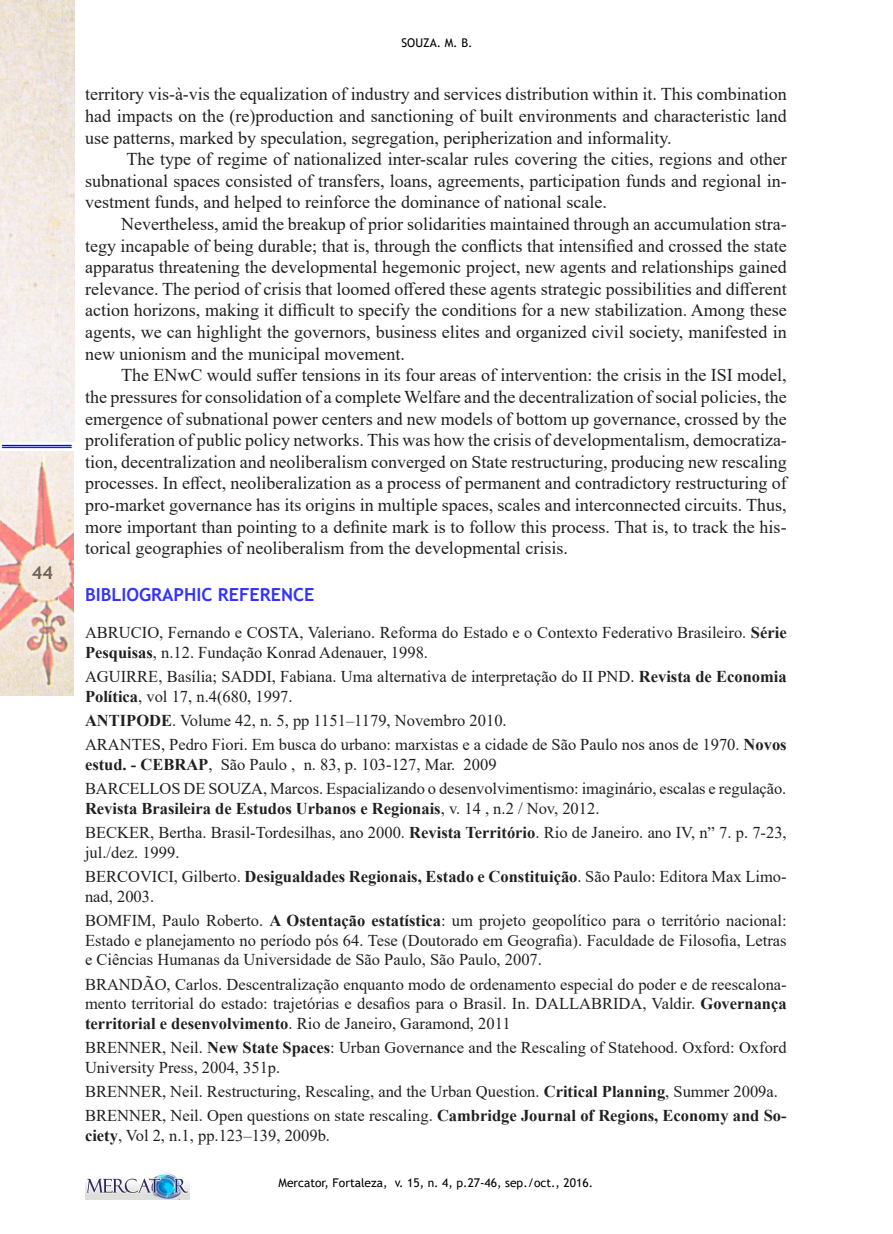
<style>
.page{position:relative;width:893px;height:1234px;background:#fff}
.page>*{position:absolute;margin:0;border:0;box-sizing:border-box;transform-origin:0 0}
.t1{font:18px/21.6px "Times New Roman";color:#231f20;text-align:justify}
.SUBTÍTULO_1{font:700 18px "Trebuchet MS";color:#33f}
.t2{font:700 18px "Trebuchet MS";color:#000}
.BIBLIOGRAFIA{font:16.5px/19.8px "Times New Roman";color:#231f20}
.t3{font:12px "Trebuchet MS";color:#000}
.s1{font-weight:700}
</style>
<div class="page">
<img style="left:85px;top:1172px;width:105px;height:27px">
<img style="left:0;top:451px;width:74px;height:244px">
<img style="left:0;top:0;width:74px;height:442px">
<hr style="left:2px;top:445px;width:70px;height:1px;background:#00f">
<hr style="left:2px;top:447px;width:70px;height:1px;background:#00f">
<p class="t2" style="left:32px;top:561px;width:23px">44</p>
<p class="t3" style="left:401px;top:35px;width:73px">SOUZA. M. B.</p>
<p class="t1" style="left:85px;top:83px;width:703px">territory vis-à-vis the equalization of industry and services distribution within it. This combination had impacts on the (re)production and sanctioning of built environments and characteristic land use patterns, marked by speculation, segregation, peripherization and informality.</p>
<p class="t1" style="left:85px;top:148px;width:703px;text-indent:41px">The type of regime of nationalized inter-scalar rules covering the cities, regions and other subnational spaces consisted of transfers, loans, agreements, participation funds and regional in&shy;vestment funds, and helped to reinforce the dominance of national scale.</p>
<p class="t1" style="left:85px;top:212px;width:703px;text-indent:36px">Nevertheless, amid the breakup of prior solidarities maintained through an accumulation stra&shy;tegy incapable of being durable; that is, through the conflicts that intensified and crossed the state apparatus threatening the developmental hegemonic project, new agents and relationships gained relevance. The period of crisis that loomed offered these agents strategic possibilities and different action horizons, making it difficult to specify the conditions for a new stabilization. Among these agents, we can highlight the governors, business elites and organized civil society, manifested in new unionism and the municipal movement.</p>
<p class="t1" style="left:85px;top:364px;width:703px;text-indent:36px">The ENwC would suffer tensions in its four areas of intervention: the crisis in the ISI model, the pressures for consolidation of a complete Welfare and the decentralization of social policies, the emergence of subnational power centers and new models of bottom up governance, crossed by the proliferation of public policy networks. This was how the crisis of developmentalism, democratiza&shy;tion, decentralization and neoliberalism converged on State restructuring, producing new rescaling processes. In effect, neoliberalization as a process of permanent and contradictory restructuring of pro-market governance has its origins in multiple spaces, scales and interconnected circuits. Thus, more important than pointing to a definite mark is to follow this process. That is, to track the his&shy;torical geographies of neoliberalism from the developmental crisis.</p>
<p class="SUBTÍTULO_1" style="left:85px;top:583px;width:231px">BIBLIOGRAPHIC REFERENCE</p>
<p class="BIBLIOGRAFIA" style="left:85px;top:622px;width:703px">ABRUCIO, Fernando e COSTA, Valeriano. Reforma do Estado e o Contexto Federativo Brasileiro. <span class="s1">Série<br>Pesquisas</span>, n.12. Fundação Konrad Adenauer, 1998.</p>
<p class="BIBLIOGRAFIA" style="left:85px;top:666px;width:703px">AGUIRRE, Basília; SADDI, Fabiana. Uma alternativa de interpretação do II PND. <span class="s1">Revista de Economia<br>Política</span>, vol 17, n.4(680, 1997.</p>
<p class="BIBLIOGRAFIA" style="left:85px;top:710px;width:423px"><span class="s1">ANTIPODE</span>. Volume 42, n. 5, pp 1151–1179, Novembro 2010.</p>
<p class="BIBLIOGRAFIA" style="left:85px;top:734px;width:703px">ARANTES, Pedro Fiori. Em busca do urbano: marxistas e a cidade de São Paulo nos anos de 1970. <span class="s1">Novos estud. - CEBRAP</span>, São Paulo , n. 83, p. 103-127, Mar. 2009</p>
<p class="BIBLIOGRAFIA" style="left:85px;top:778px;width:703px">BARCELLOS DE SOUZA, Marcos. Espacializando o desenvolvimentismo: imaginário, escalas e regulação.<br><span class="s1">Revista Brasileira de Estudos Urbanos e Regionais</span>, v. 14 , n.2 / Nov, 2012.</p>
<p class="BIBLIOGRAFIA" style="left:85px;top:821px;width:703px">BECKER, Bertha. Brasil-Tordesilhas, ano 2000. <span class="s1">Revista Território</span>. Rio de Janeiro. ano IV, n” 7. p. 7-23, jul./dez. 1999.</p>
<p class="BIBLIOGRAFIA" style="left:85px;top:865px;width:703px">BERCOVICI, Gilberto. <span class="s1">Desigualdades Regionais, Estado e Constituição</span>. São Paulo: Editora Max Limo&shy;nad, 2003.</p>
<p class="BIBLIOGRAFIA" style="left:85px;top:909px;width:703px;text-align:justify">BOMFIM, Paulo Roberto. <span class="s1">A Ostentação estatística</span>: um projeto geopolítico para o território nacional:<br>Estado e planejamento no período pós 64. Tese (Doutorado em Geografia). Faculdade de Filosofia, Letras e Ciências Humanas da Universidade de São Paulo, São Paulo, 2007.</p>
<p class="BIBLIOGRAFIA" style="left:85px;top:973px;width:703px;text-align:justify">BRANDÃO, Carlos. Descentralização enquanto modo de ordenamento especial do poder e de reescalona&shy;mento territorial do estado: trajetórias e desafios para o Brasil. In. DALLABRIDA, Valdir. <span class="s1">Governança territorial e desenvolvimento</span>. Rio de Janeiro, Garamond, 2011</p>
<p class="BIBLIOGRAFIA" style="left:85px;top:1037px;width:703px">BRENNER, Neil. <span class="s1">New State Spaces</span>: Urban Governance and the Rescaling of Statehood. Oxford: Oxford<br>University Press, 2004, 351p.</p>
<p class="BIBLIOGRAFIA" style="left:85px;top:1080px;width:694px">BRENNER, Neil. Restructuring, Rescaling, and the Urban Question. <span class="s1">Critical Planning</span>, Summer 2009a.</p>
<p class="BIBLIOGRAFIA" style="left:85px;top:1104px;width:703px">BRENNER, Neil. Open questions on state rescaling. <span class="s1">Cambridge Journal of Regions, Economy and So&shy;ciety</span>, Vol 2, n.1, pp.123–139, 2009b.</p>
<p class="t3" style="left:278px;top:1174px;width:316px">Mercator, Fortaleza, v. 15, n. 4, p.27-46, sep./oct., 2016.</p>
</div>
